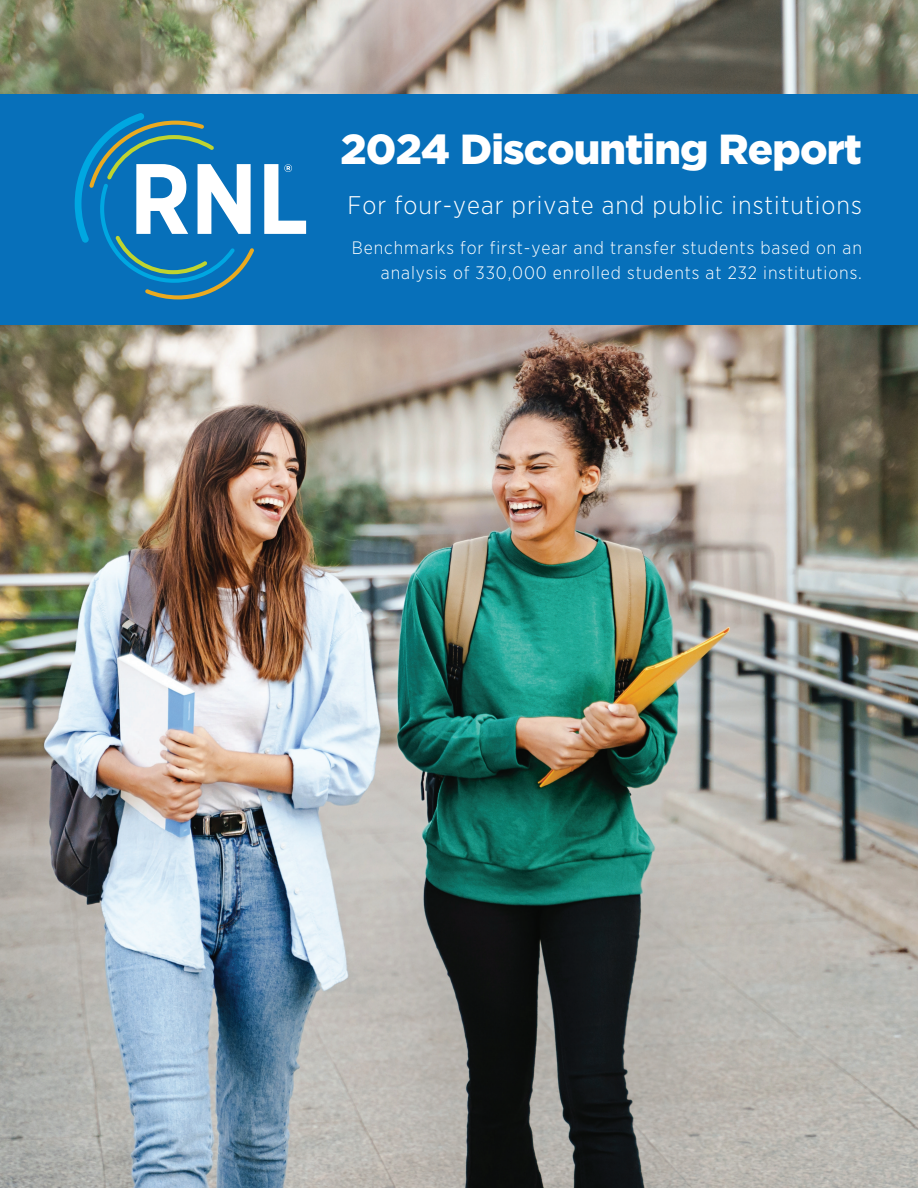
<style>
.page{position:relative;width:918px;height:1188px;background:#fff}
.page>*{position:absolute;margin:0;border:0;box-sizing:border-box;transform-origin:0 0}
.t1{font:900 42px "Gotham";letter-spacing:-.02em;color:#fff}
.t2{font:300 25.5px "Gotham Narrow";letter-spacing:.04em;color:#fff}
.t3{font:300 18px/25.5px "Gotham Narrow";letter-spacing:.05em;color:#fff;text-align:right}
</style>
<div class="page">
<img style="left:0;top:325px;width:918px;height:863px">
<img style="left:0;top:0;width:918px;height:94px">
<div style="left:0;top:94px;width:918px;height:231px;background:#0770ba"></div>
<svg style="left:75px;top:113px;width:231px;height:186px"></svg>
<h1 class="t1" style="left:341px;top:120px;width:523px">2024 Discounting Report</h1>
<h2 class="t2" style="left:348px;top:189px;width:516px">For four-year private and public institutions</h2>
<p class="t3" style="left:352px;top:234px;width:512px">Benchmarks for first-year and transfer students based on an analysis of 330,000 enrolled students at 232 institutions.</p>
</div>
